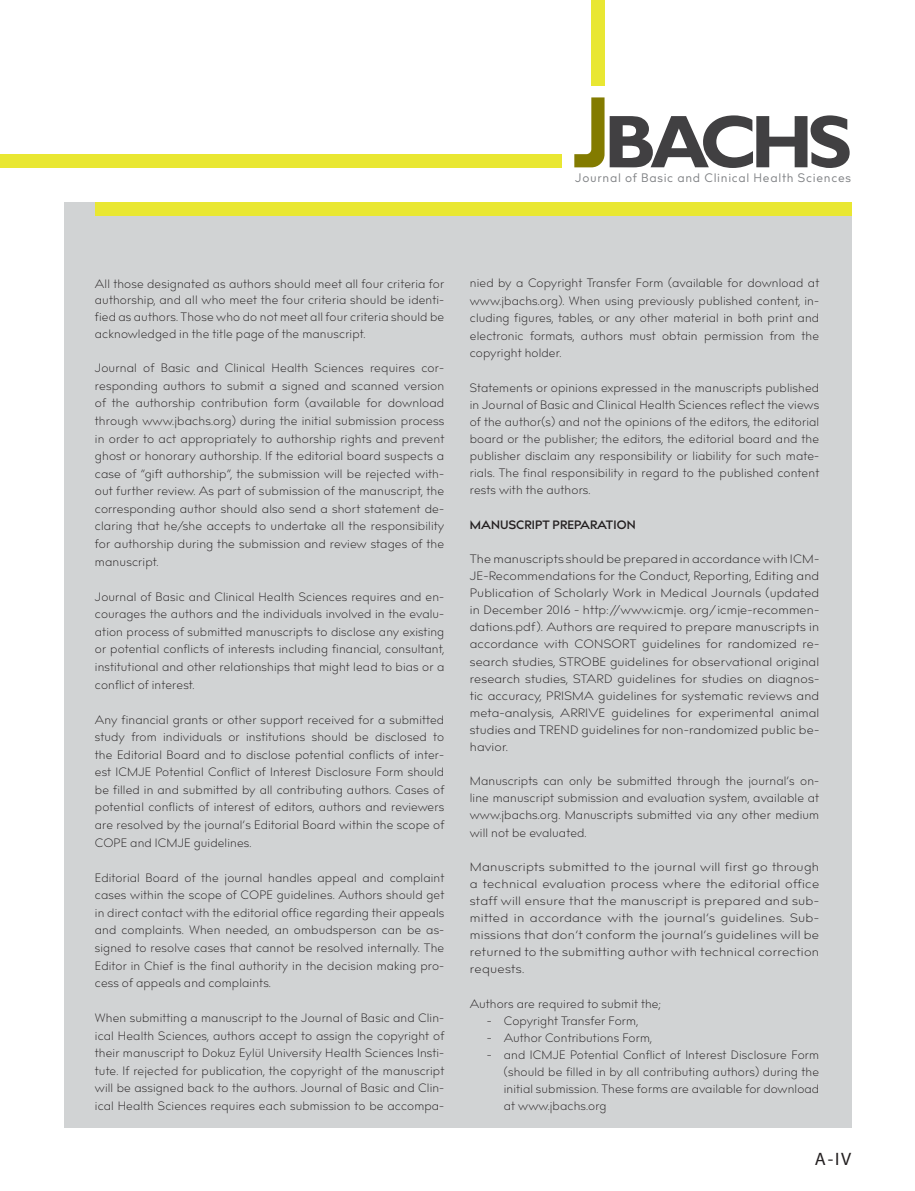
<style>
.page{position:relative;width:915px;height:1191px;background:#fff}
.page>*{position:absolute;margin:0;border:0;box-sizing:border-box;transform-origin:0 0}
.t1{font:18px "Myriad Pro";color:#231f20}
.t2{font:12.15px "billcorporatenarrow";letter-spacing:.06em;color:#808285}
.t3{font:300 12px/17.5px "billcorporatenarrow";letter-spacing:.01em;color:#231f20;text-align:justify}
.t4{font:300 12px/17.1px "billcorporatenarrow";letter-spacing:.01em;color:#231f20;text-align:justify;scale:1.05 1}
.t5{font:300 12px/17.1px "billcorporatenarrow";letter-spacing:.01em;color:#231f20;text-align:justify;scale:1.08 1}
.t6{font:600 12px "billcorporatenarrow";letter-spacing:.01em;color:#231f20}
</style>
<div class="page">
<div style="left:591px;top:0;width:13px;height:86px;background:#e9e732"></div>
<div style="left:0;top:154px;width:561px;height:13px;background:#e9e732"></div>
<svg style="left:574px;top:97px;width:275px;height:71px"></svg>
<div style="left:64px;top:202px;width:786px;height:925px;background:#d1d3d4"></div>
<div style="left:95px;top:202px;width:755px;height:13px;background:#e9e732"></div>
<p class="t2" style="left:575px;top:169px;width:277px">Journal of Basic and Clinical Health Sciences</p>
<p class="t3" style="left:95px;top:275px;width:351px;line-height:16.8px">All those designated as authors should meet all four criteria for authorship, and all who meet the four criteria should be identi&shy;fied as authors. Those who do not meet all four criteria should be acknowledged in the title page of the manuscript.</p>
<p class="t3" style="left:95px;top:360px;width:351px">Journal of Basic and Clinical Health Sciences requires cor&shy;responding authors to submit a signed and scanned version of the authorship contribution form (available for download through www.jbachs.org) during the initial submission process in order to act appropriately to authorship rights and prevent ghost or honorary authorship. If the editorial board suspects a case of “gift authorship”, the submission will be rejected with&shy;out further review. As part of submission of the manuscript, the corresponding author should also send a short statement de&shy;claring that he/she accepts to undertake all the responsibility for authorship during the submission and review stages of the manuscript.</p>
<p class="t3" style="left:95px;top:588px;width:351px">Journal of Basic and Clinical Health Sciences requires and en&shy;courages the authors and the individuals involved in the evalu&shy;ation process of submitted manuscripts to disclose any existing or potential conflicts of interests including financial, consultant, institutional and other relationships that might lead to bias or a conflict of interest.</p>
<p class="t3" style="left:95px;top:711px;width:351px">Any financial grants or other support received for a submitted study from individuals or institutions should be disclosed to the Editorial Board and to disclose potential conflicts of inter&shy;est ICMJE Potential Conflict of Interest Disclosure Form should be filled in and submitted by all contributing authors. Cases of potential conflicts of interest of editors, authors and reviewers are resolved by the journal’s Editorial Board within the scope of COPE and ICMJE guidelines.</p>
<p class="t3" style="left:95px;top:869px;width:351px">Editorial Board of the journal handles appeal and complaint cases within the scope of COPE guidelines. Authors should get in direct contact with the editorial office regarding their appeals and complaints. When needed, an ombudsperson can be as&shy;signed to resolve cases that cannot be resolved internally. The Editor in Chief is the final authority in the decision making pro&shy;cess of appeals and complaints.</p>
<p class="t3" style="left:95px;top:1009px;width:351px">When submitting a manuscript to the Journal of Basic and Clin&shy;ical Health Sciences, authors accept to assign the copyright of their manuscript to Dokuz Eylül University Health Sciences Insti&shy;tute. If rejected for publication, the copyright of the manuscript will be assigned back to the authors. Journal of Basic and Clin&shy;ical Health Sciences requires each submission to be accompa-</p>
<p class="t3" style="left:469px;top:275px;width:351px">nied by a Copyright Transfer Form (available for download at www.jbachs.org). When using previously published content, in&shy;cluding figures, tables, or any other material in both print and electronic formats, authors must obtain permission from the copyright holder.</p>
<p class="t3" style="left:469px;top:379px;width:351px;line-height:17.1px">Statements or opinions expressed in the manuscripts published in Journal of Basic and Clinical Health Sciences reflect the views of the author(s) and not the opinions of the editors, the editorial board or the publisher; the editors, the editorial board and the publisher disclaim any responsibility or liability for such mate&shy;rials. The final responsibility in regard to the published content rests with the authors.</p>
<p class="t6" style="left:469px;top:516px;width:167px">MANUSCRIPT PREPARATION</p>
<p class="t4" style="left:469px;top:550px;width:334px">The manuscripts should be prepared in accordance with ICM-JE-Recommendations for the Conduct, Reporting, Editing and Publication of Scholarly Work in Medical Journals (updated in December 2016 - http://www.icmje. org/icmje-recommen&shy;dations.pdf). Authors are required to prepare manuscripts in accordance with CONSORT guidelines for randomized re&shy;search studies, STROBE guidelines for observational original research studies, STARD guidelines for studies on diagnos&shy;tic accuracy, PRISMA guidelines for systematic reviews and meta-analysis, ARRIVE guidelines for experimental animal studies and TREND guidelines for non-randomized public be&shy;havior.</p>
<p class="t3" style="left:469px;top:773px;width:351px;line-height:17.1px">Manuscripts can only be submitted through the journal’s on&shy;line manuscript submission and evaluation system, available at www.jbachs.org. Manuscripts submitted via any other medium will not be evaluated.</p>
<p class="t5" style="left:469px;top:858px;width:325px">Manuscripts submitted to the journal will first go through a technical evaluation process where the editorial office staff will ensure that the manuscript is prepared and sub&shy;mitted in accordance with the journal’s guidelines. Sub&shy;missions that don’t conform the journal’s guidelines will be returned to the submitting author with technical correction requests.</p>
<p class="t3" style="left:469px;top:995px;width:192px">Authors are required to submit the;</p>
<p class="t3" style="left:486px;top:1012px;width:153px">- Copyright Transfer Form,</p>
<p class="t3" style="left:486px;top:1029px;width:167px">- Author Contributions Form,</p>
<p class="t3" style="left:503px;top:1046px;width:317px;line-height:17.1px;text-indent:-17px">- and ICMJE Potential Conflict of Interest Disclosure Form (should be filled in by all contributing authors) during the initial submission. These forms are available for download at www.jbachs.org</p>
<h1 class="t1" style="left:814px;top:1147px;width:38px">A-IV</h1>
</div>
